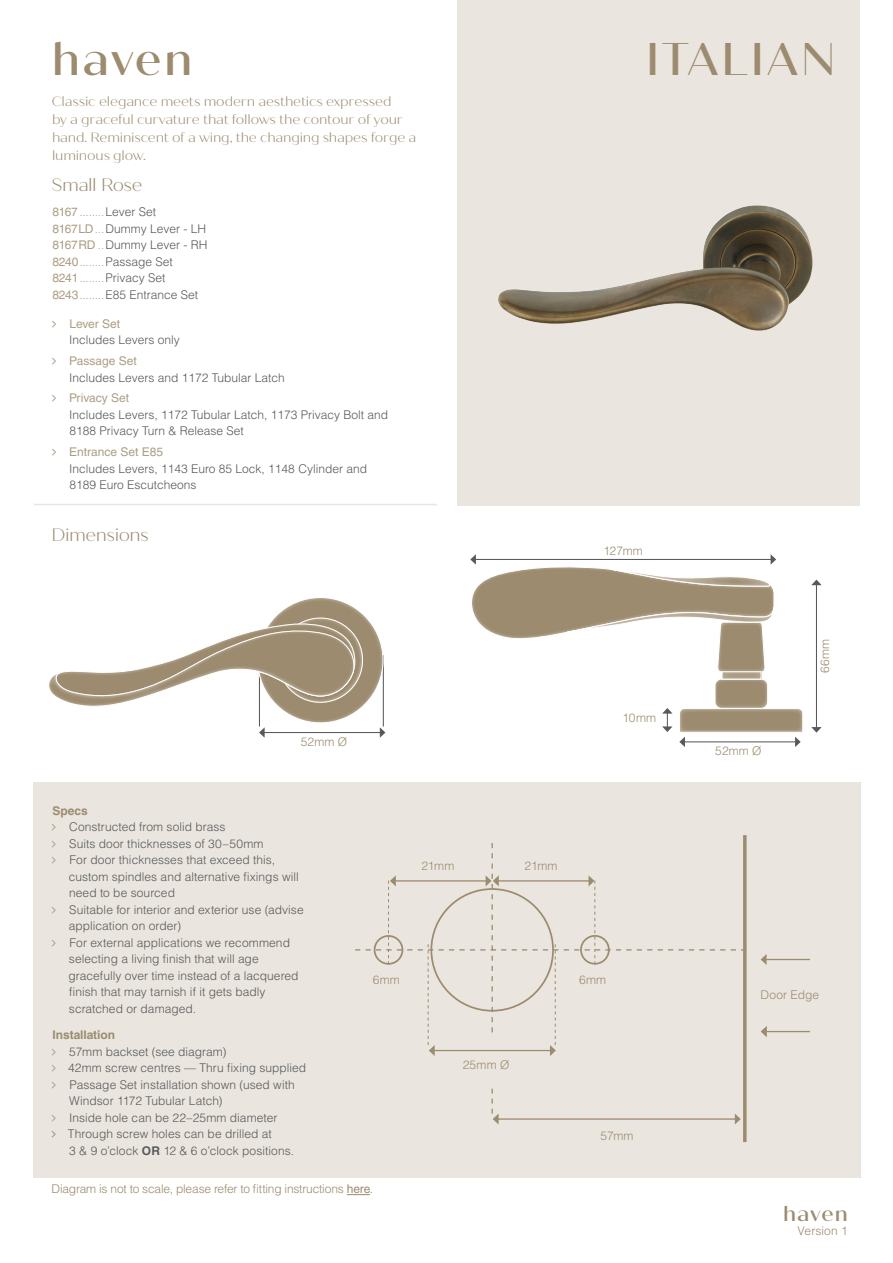
<style>
.page{position:relative;width:893px;height:1263px;background:#fff}
.page>*{position:absolute;margin:0;border:0;box-sizing:border-box;transform-origin:0 0}
.t1{font:500 45.75px "Quiche Sans";letter-spacing:.05em;color:#9c8b6f}
.t2{font:500 21px "Quiche Sans";letter-spacing:.045em;color:#9c8b6f}
.t3{font:300 18px "Quiche Sans";letter-spacing:-.025em;color:#9c8b6f}
.t4{font:300 13.5px/18px "Quiche Sans";letter-spacing:-.015em;color:#9c8b6f}
.t5{font:300 12px/16.5px "Helvetica LT Std";color:#58595b}
.t6{font:300 12px "Helvetica LT Std";letter-spacing:-.01em;color:#9c8b6f}
.t7{font:12px "Helvetica LT Std";color:#ac9e84}
.t8{font:700 12px "Helvetica LT Std";letter-spacing:-.005em;color:#9c8b6f}
.t9{font:300 12px "Helvetica LT Std";letter-spacing:.01em;color:#9c8b6f}
.s1{font-weight:400;color:#ac9e84}
.s2{color:#ac9e84}
.s3{font-weight:700}
.s4{font-weight:400}
</style>
<div class="page">
<div style="left:457px;top:0;width:403px;height:505px;background:#eae6df"></div>
<div style="left:33px;top:783px;width:827px;height:395px;background:#eae6df"></div>
<hr style="left:34px;top:504px;width:403px;height:1px;background:#eae6df">
<img style="left:498px;top:206px;width:315px;height:125px">
<svg style="left:743px;top:835px;width:4px;height:307px"></svg>
<hr style="left:766px;top:959px;width:44px;height:1px;background:#9c8b6f">
<svg style="left:761px;top:954px;width:5px;height:11px"></svg>
<hr style="left:766px;top:1031px;width:44px;height:1px;background:#9c8b6f">
<svg style="left:761px;top:1026px;width:6px;height:11px"></svg>
<hr style="left:383px;top:655px;width:1px;height:71px;background:#58595b">
<hr style="left:264px;top:732px;width:117px;height:1px;background:#58595b">
<svg style="left:259px;top:727px;width:6px;height:11px"></svg>
<svg style="left:380px;top:727px;width:5px;height:11px"></svg>
<hr style="left:259px;top:655px;width:1px;height:71px;background:#58595b">
<hr style="left:498px;top:1118px;width:238px;height:2px;background:#9c8b6f">
<svg style="left:735px;top:1114px;width:6px;height:10px"></svg>
<svg style="left:355px;top:843px;width:391px;height:213px"></svg>
<svg style="left:491px;top:1088px;width:8px;height:36px"></svg>
<svg style="left:347px;top:1194px;width:23px;height:1px"></svg>
<svg style="left:258px;top:597px;width:125px;height:126px;fill:#9c8b6f"></svg>
<svg style="left:278px;top:618px;width:84px;height:84px"></svg>
<svg style="left:49px;top:621px;width:307px;height:87px"></svg>
<svg style="left:679px;top:709px;width:124px;height:38px"></svg>
<svg style="left:715px;top:679px;width:53px;height:29px"></svg>
<div style="left:715px;top:679px;width:53px;height:30px;border:1px solid #fff;border-radius:6px"></div>
<div style="left:722px;top:672px;width:39px;height:7px;background:#afa18b"></div>
<svg style="left:470px;top:554px;width:306px;height:118px"></svg>
<hr style="left:816px;top:584px;width:1px;height:144px;background:#58595b">
<svg style="left:811px;top:580px;width:11px;height:5px"></svg>
<svg style="left:811px;top:727px;width:11px;height:6px"></svg>
<svg style="left:662px;top:708px;width:11px;height:24px"></svg>
<h1 class="t1" style="left:52px;top:32px;width:142px">haven</h1>
<p class="t4" style="left:52px;top:93px;width:366px">Classic elegance meets modern aesthetics expressed<br>by a graceful curvature that follows the contour of your hand. Reminiscent of a wing, the changing shapes forge a luminous glow.</p>
<h3 class="t3" style="left:51px;top:174px;width:93px">Small Rose</h3>
<p class="t5" style="left:52px;top:203px;width:157px"><span class="s1">8167</span><span class="s2">........</span>Lever Set<br><span class="s1">8167LD</span><span class="s2">...</span>Dummy Lever - LH<br><span class="s1">8167RD</span> <span class="s2">..</span>Dummy Lever - RH<br><span class="s1">8240</span><span class="s2">........</span>Passage Set<br><span class="s1">8241</span><span class="s2">........</span>Privacy Set<br><span class="s1">8243</span><span class="s2">........</span>E85 Entrance Set</p>
<p class="t7" style="left:69px;top:317px;width:52px">Lever Set</p>
<p class="t5" style="left:69px;top:332px;width:112px">Includes Levers only</p>
<p class="t7" style="left:69px;top:354px;width:69px">Passage Set</p>
<p class="t5" style="left:69px;top:369px;width:217px">Includes Levers and 1172 Tubular Latch</p>
<p class="t7" style="left:69px;top:391px;width:61px">Privacy Set</p>
<p class="t5" style="left:69px;top:406px;width:321px">Includes Levers, 1172 Tubular Latch, 1173 Privacy Bolt and<br>8188 Privacy Turn &amp; Release Set</p>
<p class="t7" style="left:69px;top:445px;width:95px">Entrance Set E85</p>
<p class="t5" style="left:69px;top:460px;width:299px">Includes Levers, 1143 Euro 85 Lock, 1148 Cylinder and<br>8189 Euro Escutcheons</p>
<h3 class="t3" style="left:52px;top:524px;width:99px">Dimensions</h3>
<h1 class="t1" style="left:646px;top:32px;width:191px">ITALIAN</h1>
<p class="t6" style="left:603px;top:544px;width:41px">127mm</p>
<p class="t6" style="left:301px;top:734px;width:48px">52mm Ø</p>
<p class="t6" style="left:622px;top:711px;width:35px">10mm</p>
<p class="t8" style="left:52px;top:803px;width:37px">Specs</p>
<p class="t5" style="left:69px;top:818px;width:237px">Constructed from solid brass<br>Suits door thicknesses of 30–50mm<br>For door thicknesses that exceed this, custom spindles and alternative fixings will need to be sourced<br>Suitable for interior and exterior use (advise application on order)<br>For external applications we recommend selecting a living finish that will age gracefully over time instead of a lacquered finish that may tarnish if it gets badly scratched or damaged.</p>
<p class="t8" style="left:53px;top:1027px;width:64px">Installation</p>
<p class="t5" style="left:68px;top:1043px;width:240px">57mm backset (see diagram)<br>42mm screw centres — Thru fixing supplied Passage Set installation shown (used with Windsor 1172 Tubular Latch)<br>Inside hole can be 22–25mm diameter Through screw holes can be drilled at<br>3 &amp; 9 o’clock <span class="s3">OR</span> 12 &amp; 6 o’clock positions.</p>
<p class="t6" style="left:373px;top:972px;width:29px">6mm</p>
<p class="t6" style="left:52px;top:1182px;width:323px">Diagram is not to scale, please refer to fitting instructions <span class="s4">here</span>.</p>
<p class="t6" style="left:421px;top:858px;width:35px">21mm</p>
<p class="t6" style="left:524px;top:858px;width:35px">21mm</p>
<p class="t6" style="left:463px;top:1057px;width:48px">25mm Ø</p>
<p class="t6" style="left:579px;top:972px;width:29px">6mm</p>
<p class="t6" style="left:600px;top:1128px;width:35px">57mm</p>
<p class="t6" style="left:715px;top:743px;width:48px">52mm Ø</p>
<p class="t6" style="left:817px;top:673px;width:36px;rotate:-90deg">66mm</p>
<p class="t9" style="left:761px;top:987px;width:60px">Door Edge</p>
<h2 class="t2" style="left:783px;top:1201px;width:66px">haven</h2>
<p class="t6" style="left:798px;top:1223px;width:52px">Version 1</p>
</div>
